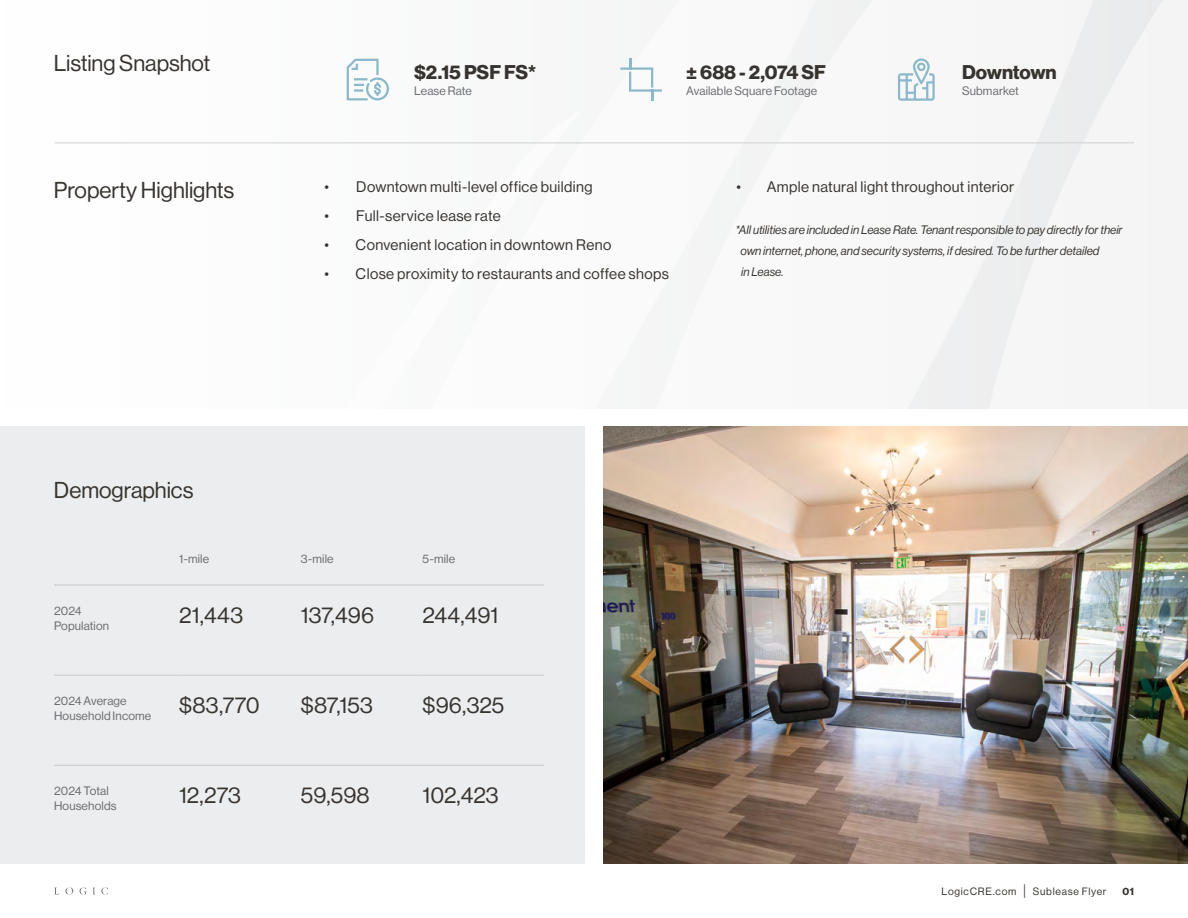
<style>
.page{position:relative;width:1188px;height:918px;background:#fff}
.page>*{position:absolute;margin:0;border:0;box-sizing:border-box;transform-origin:0 0}
.t1{font:22.5px "N Haas Grotesk DS Pro 55 Rg";color:#373430}
.t2{font:19.5px "N Haas Grotesk DS Pro 75 Bd";letter-spacing:-.005em;color:#373430}
.t3{font:15px "N Haas Grotesk DS Pro 55 Rg";letter-spacing:.025em;color:#373430}
.t4{font:12px/21px "N Haas Grotesk DS Pro 56 It";color:#373430}
.t5{font:12px/15.3px "N Haas Grotesk DS Pro 55 Rg";letter-spacing:.015em;color:#6b6c70}
.t6{font:10.35px "N Haas Grotesk DS Pro 55 Rg";letter-spacing:.07em;color:#373430}
.t7{font:10.35px "N Haas Grotesk DS Pro 75 Bd";color:#373430}
.s1{font-size:15.6px}
</style>
<div class="page">
<svg style="left:54px;top:887px;width:19px;height:8px"></svg>
<svg style="left:80px;top:887px;width:7px;height:8px"></svg>
<svg style="left:93px;top:888px;width:2px;height:6px"></svg>
<svg style="left:101px;top:887px;width:7px;height:8px"></svg>
<div style="left:0;top:427px;width:585px;height:437px;background:#ecedef"></div>
<svg style="left:958px;top:0;width:230px;height:409px;fill:#f5f5f5"></svg>
<svg style="left:346px;top:0;width:612px;height:409px"></svg>
<svg style="left:54px;top:109px;width:528px;height:300px"></svg>
<hr style="left:54px;top:585px;width:125px;height:1px;background:#c9c9c8">
<hr style="left:179px;top:585px;width:122px;height:1px;background:#c9c9c8">
<hr style="left:301px;top:585px;width:122px;height:1px;background:#c9c9c8">
<hr style="left:423px;top:585px;width:121px;height:1px;background:#c9c9c8">
<hr style="left:54px;top:675px;width:125px;height:1px;background:#c9c9c8">
<hr style="left:179px;top:675px;width:122px;height:1px;background:#c9c9c8">
<hr style="left:301px;top:675px;width:122px;height:1px;background:#c9c9c8">
<hr style="left:423px;top:675px;width:121px;height:1px;background:#c9c9c8">
<hr style="left:54px;top:765px;width:125px;height:1px;background:#c9c9c8">
<hr style="left:179px;top:765px;width:122px;height:1px;background:#c9c9c8">
<hr style="left:301px;top:765px;width:122px;height:1px;background:#c9c9c8">
<hr style="left:423px;top:765px;width:121px;height:1px;background:#c9c9c8">
<img style="left:603px;top:427px;width:585px;height:437px">
<hr style="left:55px;top:143px;width:1079px;height:1px;background:#ced1d3">
<svg style="left:347px;top:59px;width:43px;height:41px"></svg>
<svg style="left:620px;top:59px;width:42px;height:41px"></svg>
<svg style="left:898px;top:58px;width:37px;height:43px"></svg>
<h1 class="t1" style="left:54px;top:51px;width:158px">Listing Snapshot</h1>
<h2 class="t2" style="left:414px;top:61px;width:124px">$2.15 PSF FS*</h2>
<p class="t5" style="left:414px;top:84px;width:59px">Lease Rate</p>
<h2 class="t2" style="left:686px;top:61px;width:141px">± 688 - 2,074 SF</h2>
<p class="t5" style="left:686px;top:84px;width:133px">Available Square Footage</p>
<h2 class="t2" style="left:962px;top:61px;width:96px">Downtown</h2>
<p class="t5" style="left:962px;top:84px;width:58px">Submarket</p>
<h1 class="t1" style="left:54px;top:177px;width:182px">Property Highlights</h1>
<p class="t3" style="left:325px;top:179px;width:269px">• Downtown multi-level office building</p>
<p class="t3" style="left:325px;top:207px;width:178px">• Full-service lease rate</p>
<p class="t3" style="left:325px;top:236px;width:288px">• Convenient location in downtown Reno</p>
<p class="t3" style="left:325px;top:265px;width:346px">• Close proximity to restaurants and coffee shops</p>
<p class="t3" style="left:736px;top:179px;width:279px">• Ample natural light throughout interior</p>
<p class="t4" style="left:741px;top:220px;width:384px;text-indent:-5px">*All utilities are included in Lease Rate. Tenant responsible to pay directly for their own internet, phone, and security systems, if desired. To be further detailed<br>in Lease.</p>
<h1 class="t1" style="left:54px;top:478px;width:141px">Demographics</h1>
<p class="t5" style="left:179px;top:551px;width:31px">1-mile</p>
<p class="t5" style="left:301px;top:551px;width:34px">3-mile</p>
<p class="t5" style="left:423px;top:551px;width:34px">5-mile</p>
<p class="t5" style="left:54px;top:603px;width:57px">2024<br>Population</p>
<h1 class="t1" style="left:179px;top:602px;width:65px">21,443</h1>
<h1 class="t1" style="left:301px;top:602px;width:75px">137,496</h1>
<h1 class="t1" style="left:423px;top:602px;width:77px">244,491</h1>
<p class="t5" style="left:54px;top:693px;width:207px">2024 Average<br>Household Income <sup>$83,770</sup></p>
<h1 class="t1" style="left:301px;top:692px;width:73px">$87,153</h1>
<h1 class="t1" style="left:423px;top:692px;width:83px">$96,325</h1>
<p class="t5" style="left:54px;top:783px;width:64px">2024 Total<br>Households</p>
<h1 class="t1" style="left:179px;top:782px;width:63px">12,273</h1>
<h1 class="t1" style="left:301px;top:782px;width:70px">59,598</h1>
<h1 class="t1" style="left:423px;top:782px;width:78px">102,423</h1>
<p class="t6" style="left:942px;top:885px;width:166px">LogicCRE.com <span class="s1">|</span> Sublease Flyer</p>
<p class="t7" style="left:1122px;top:885px;width:13px">01</p>
</div>
